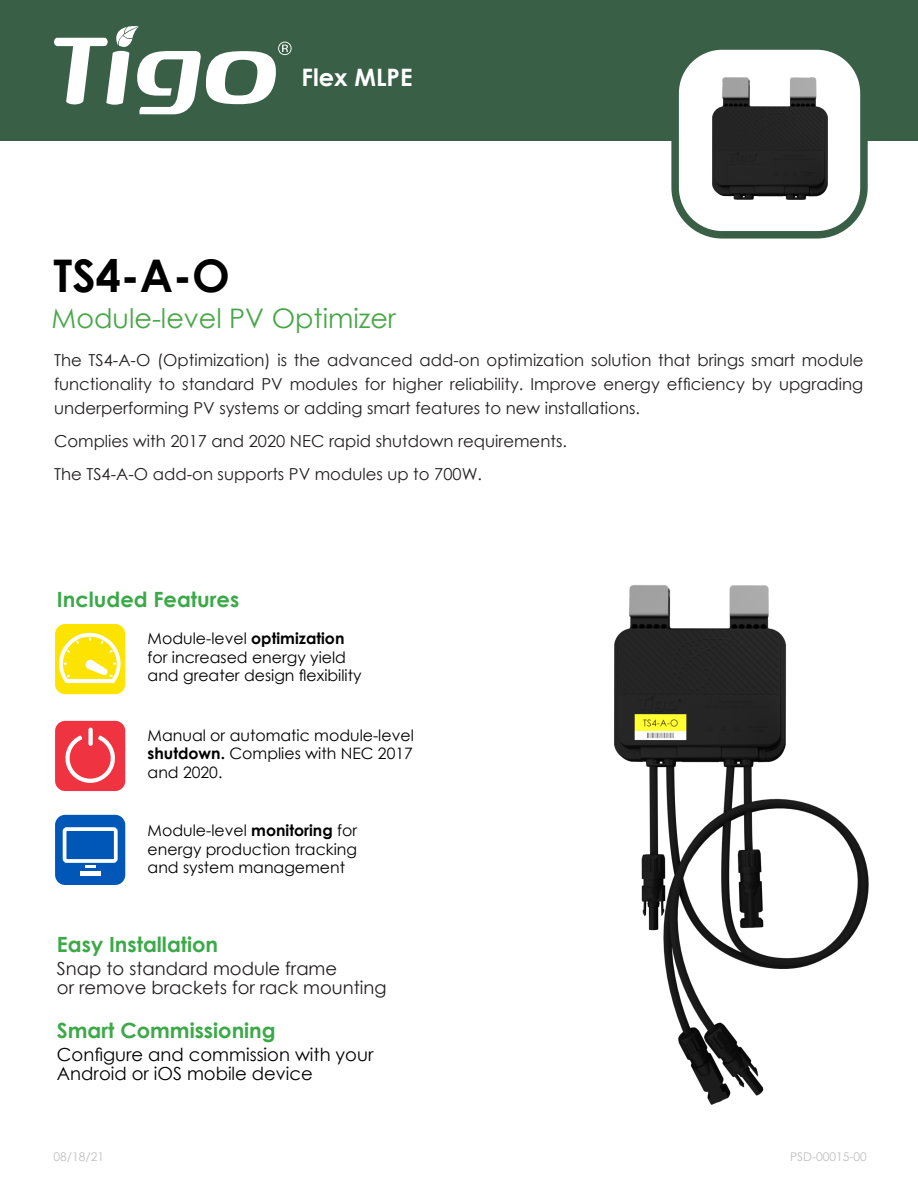
<style>
.page{position:relative;width:918px;height:1188px;background:#fff}
.page>*{position:absolute;margin:0;border:0;box-sizing:border-box;transform-origin:0 0}
.t1{font:700 45px "Century Gothic";color:#000}
.t2{font:27px "Century Gothic";color:#48a747}
.t3{font:700 24px "Century Gothic";color:#fff}
.t4{font:700 21px "Century Gothic";color:#3ca949}
.t5{font:18px/18.8px "Century Gothic";color:#231f20}
.t6{font:18px/18.8px "Century Gothic";color:#000}
.t7{font:16.5px/24px "Century Gothic";color:#231f20;text-align:justify}
.t8{font:15.75px/18.6px "Century Gothic";color:#000;text-align:justify}
.t9{font:12px "Century Gothic";color:#bfbfbf}
.s1{font-weight:700}
</style>
<div class="page">
<div style="left:0;top:0;width:918px;height:140px;background:#395f47"></div>
<div style="left:671px;top:42px;width:197px;height:197px;background:#fff;border:8px solid #395f47;border-radius:47px"></div>
<svg style="left:54px;top:26px;width:238px;height:89px"></svg>
<img style="left:712px;top:77px;width:116px;height:123px">
<img style="left:614px;top:585px;width:255px;height:520px">
<div style="left:55px;top:815px;width:70px;height:70px;background:#0057b8;border-radius:10px"></div>
<div style="left:63px;top:827px;width:55px;height:36px;border:4px solid #fff;border-radius:2px"></div>
<svg style="left:85px;top:866px;width:11px;height:2px"></svg>
<hr style="left:80px;top:871px;width:20px;height:4px;background:#fff">
<div style="left:55px;top:721px;width:70px;height:70px;background:#ef3340;border-radius:10px"></div>
<svg style="left:65px;top:735px;width:50px;height:48px"></svg>
<div style="left:88px;top:728px;width:5px;height:18px;background:#fff;border-radius:2px"></div>
<div style="left:55px;top:624px;width:70px;height:70px;background:#fce300;border-radius:10px"></div>
<svg style="left:57px;top:625px;width:64px;height:58px"></svg>
<h3 class="t3" style="left:302px;top:68px;width:112px">Flex MLPE</h3>
<h1 class="t1" style="left:53px;top:259px;width:178px">TS4-A-O</h1>
<h2 class="t2" style="left:52px;top:308px;width:346px">Module-level PV Optimizer</h2>
<p class="t7" style="left:54px;top:350px;width:811px">The TS4-A-O (Optimization) is the advanced add-on optimization solution that brings smart module functionality to standard PV modules for higher reliability. Improve energy efficiency by upgrading underperforming PV systems or adding smart features to new installations.</p>
<p class="t7" style="left:54px;top:426px;width:515px;line-height:33px">Complies with 2017 and 2020 NEC rapid shutdown requirements.<br>The TS4-A-O add-on supports PV modules up to 700W.</p>
<p class="t4" style="left:57px;top:592px;width:184px">Included Features</p>
<p class="t8" style="left:148px;top:631px;width:215px;text-align:left">Module-level <span class="s1">optimization </span>for increased energy yield and greater design flexibility</p>
<p class="t8" style="left:148px;top:727px;width:268px">Manual or automatic module-level <span class="s1">shutdown.</span> Complies with NEC 2017 and 2020.</p>
<p class="t8" style="left:148px;top:823px;width:211px">Module-level <span class="s1">monitoring</span> for energy production tracking and system management</p>
<p class="t4" style="left:57px;top:936px;width:163px">Easy Installation</p>
<p class="t5" style="left:57px;top:961px;width:331px">Snap to standard module frame<br>or remove brackets for rack mounting</p>
<p class="t4" style="left:57px;top:1022px;width:220px">Smart Commissioning</p>
<p class="t6" style="left:57px;top:1047px;width:318px">Configure and commission with your<br>Android or iOS mobile device</p>
<p class="t9" style="left:54px;top:1152px;width:52px">08/18/21</p>
<p class="t9" style="left:790px;top:1152px;width:78px">PSD-00015-00</p>
</div>
